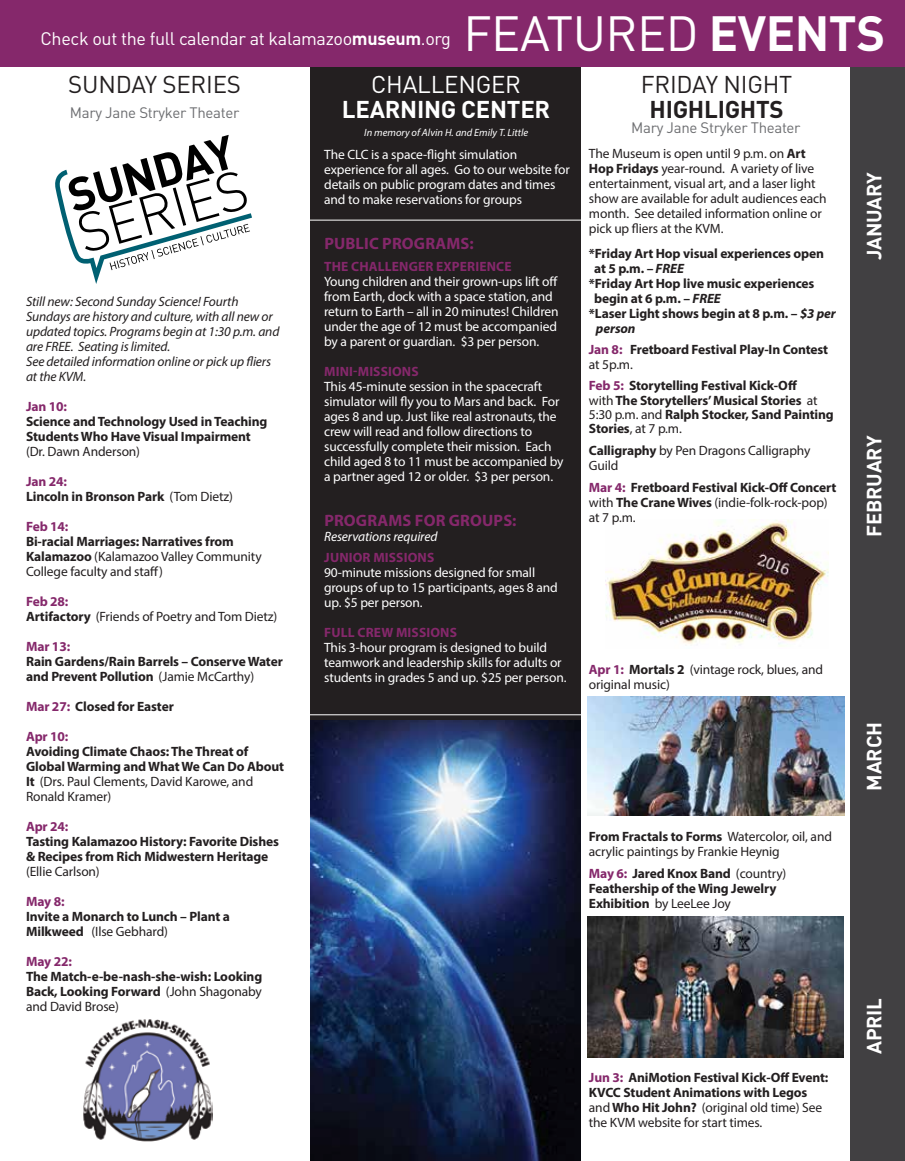
<style>
.page{position:relative;width:905px;height:1161px;background:#fff}
.page>*{position:absolute;margin:0;border:0;box-sizing:border-box;transform-origin:0 0}
.t1{font:48.75px "DIN Pro";letter-spacing:-.01em;color:#fff}
.t2{font:24px "DIN Pro";letter-spacing:-.01em;color:#231f20}
.t3{font:700 24px "DIN Pro";letter-spacing:-.01em;color:#fff}
.t4{font:24px "DIN Pro";letter-spacing:-.01em;color:#fff}
.t5{font:700 24px "DIN Pro";letter-spacing:-.01em;color:#231f20}
.t6{font:700 20.4px "DIN Pro";letter-spacing:-.01em;color:#fff}
.t7{font:18px "DIN Pro";letter-spacing:-.02em;color:#fff}
.t8{font:700 16.5px "Myriad Pro";letter-spacing:.01em;color:#85286b}
.t9{font:15px "DIN Pro";letter-spacing:-.02em;color:#6d6e71}
.t10{font:700 13.5px/15px "Myriad Pro";letter-spacing:-.01em;color:#231f20}
.t11{font:13.5px/15px "Myriad Pro";letter-spacing:-.01em;color:#fff}
.t12{font:13.5px/15px "Myriad Pro";letter-spacing:-.01em;color:#231f20}
.t13{font:italic 13.5px/15px "Myriad Pro";letter-spacing:-.01em;color:#231f20}
.t14{font:700 13.5px "Myriad Pro";letter-spacing:.01em;color:#85286b}
.t15{font:italic 13.5px "Myriad Pro";letter-spacing:-.01em;color:#fff}
.t16{font:italic 700 13.5px "Myriad Pro";letter-spacing:-.01em;color:#231f20}
.t17{font:italic 10.5px "Myriad Pro";color:#fff}
.s1{font-weight:700}
.s2{color:#85286b}
.s3{font-weight:400}
.s4{font-weight:700;color:#85286b}
.s5{font-style:italic}
</style>
<div class="page">
<img style="left:605px;top:519px;width:223px;height:128px">
<img style="left:83px;top:1019px;width:130px;height:122px">
<div style="left:310px;top:60px;width:270px;height:728px;background:#231f20"></div>
<div style="left:850px;top:0;width:54px;height:1161px;background:#414042"></div>
<div style="left:0;top:0;width:904px;height:67px;background:#85286b"></div>
<hr style="left:309px;top:714px;width:273px;height:1px;background:#fff">
<hr style="left:309px;top:220px;width:273px;height:1px;background:#fff">
<svg style="left:55px;top:135px;width:197px;height:149px"></svg>
<img style="left:588px;top:916px;width:255px;height:142px">
<img style="left:587px;top:696px;width:257px;height:120px">
<img style="left:310px;top:720px;width:270px;height:441px">
<h3 class="t7" style="left:40px;top:27px;width:412px">Check out the full calendar at kalamazoo<span class="s1">museum</span>.org</h3>
<h1 class="t1" style="left:463px;top:0;width:423px">FEATURED <span class="s1">EVENTS</span></h1>
<h2 class="t2" style="left:68px;top:68px;width:174px">SUNDAY SERIES</h2>
<p class="t9" style="left:70px;top:103px;width:171px">Mary Jane Stryker Theater</p>
<p class="t13" style="left:26px;top:294px;width:255px">Still new: Second Sunday Science! Fourth Sundays are history and culture, with all new or updated topics. Programs begin at 1:30 p.m. and are FREE. Seating is limited.<br>See detailed information online or pick up fliers at the KVM.</p>
<p class="t14" style="left:26px;top:398px;width:42px">Jan 10:</p>
<p class="t10" style="left:26px;top:414px;width:243px">Science and Technology Used in Teaching<br>Students Who Have Visual Impairment</p>
<p class="t12" style="left:26px;top:444px;width:116px">(Dr. Dawn Anderson)</p>
<p class="t10" style="left:26px;top:474px;width:208px"><span class="s2">Jan 24:<br></span>Lincoln in Bronson Park <span class="s3">(Tom Dietz)</span></p>
<p class="t14" style="left:26px;top:518px;width:44px">Feb 14:</p>
<p class="t12" style="left:26px;top:534px;width:237px"><span class="s1">Bi-racial Marriages: Narratives from<br>Kalamazoo</span> (Kalamazoo Valley Community<br>College faculty and staff)</p>
<p class="t12" style="left:26px;top:594px;width:253px"><span class="s4">Feb 28:<br></span><span class="s1">Artifactory</span> (Friends of Poetry and Tom Dietz)</p>
<p class="t14" style="left:26px;top:638px;width:46px">Mar 13:</p>
<p class="t10" style="left:26px;top:654px;width:258px">Rain Gardens/Rain Barrels – Conserve Water and Prevent Pollution <span class="s3">(Jamie McCarthy)</span></p>
<p class="t10" style="left:26px;top:699px;width:149px"><span class="s2">Mar 27:</span> Closed for Easter</p>
<p class="t14" style="left:26px;top:728px;width:44px">Apr 10:</p>
<p class="t10" style="left:26px;top:744px;width:259px">Avoiding Climate Chaos: The Threat of Global Warming and What We Can Do About It <span class="s3">(Drs. Paul Clements, David Karowe, and Ronald Kramer)</span></p>
<p class="t14" style="left:26px;top:818px;width:44px">Apr 24:</p>
<p class="t10" style="left:26px;top:834px;width:254px">Tasting Kalamazoo History: Favorite Dishes &amp; Recipes from Rich Midwestern Heritage</p>
<p class="t12" style="left:26px;top:864px;width:75px">(Ellie Carlson)</p>
<p class="t14" style="left:26px;top:893px;width:40px">May 8:</p>
<p class="t10" style="left:26px;top:909px;width:205px">Invite a Monarch to Lunch – Plant a<br>Milkweed <span class="s3">(Ilse Gebhard)</span></p>
<p class="t14" style="left:26px;top:953px;width:47px">May 22:</p>
<p class="t10" style="left:26px;top:969px;width:238px;text-align:justify">The Match-e-be-nash-she-wish: Looking Back, Looking Forward <span class="s3">(John Shagonaby and David Brose)</span></p>
<h2 class="t4" style="left:371px;top:68px;width:151px">CHALLENGER</h2>
<h2 class="t3" style="left:342px;top:93px;width:210px">LEARNING CENTER</h2>
<p class="t17" style="left:364px;top:126px;width:165px">In memory of Alvin H. and Emily T. Little</p>
<p class="t11" style="left:324px;top:147px;width:247px">The CLC is a space-flight simulation experience for all ages. Go to our website for details on public program dates and times and to make reservations for groups</p>
<p class="t8" style="left:324px;top:233px;width:151px">PUBLIC PROGRAMS:</p>
<p class="t14" style="left:324px;top:257px;width:189px">THE CHALLENGER EXPERIENCE</p>
<p class="t11" style="left:324px;top:273px;width:236px">Young children and their grown-ups lift off from Earth, dock with a space station, and return to Earth – all in 20 minutes! Children under the age of 12 must be accompanied by a parent or guardian. $3 per person.</p>
<p class="t14" style="left:324px;top:362px;width:96px">MINI-MISSIONS</p>
<p class="t11" style="left:324px;top:378px;width:241px">This 45-minute session in the spacecraft simulator will fly you to Mars and back. For ages 8 and up. Just like real astronauts, the crew will read and follow directions to successfully complete their mission. Each child aged 8 to 11 must be accompanied by a partner aged 12 or older. $3 per person.</p>
<p class="t8" style="left:324px;top:509px;width:194px">PROGRAMS FOR GROUPS:</p>
<p class="t15" style="left:324px;top:528px;width:115px">Reservations required</p>
<p class="t14" style="left:324px;top:549px;width:111px">JUNIOR MISSIONS</p>
<p class="t11" style="left:324px;top:565px;width:235px">90-minute missions designed for small groups of up to 15 participants, ages 8 and up. $5 per person.</p>
<p class="t14" style="left:324px;top:624px;width:134px">FULL CREW MISSIONS</p>
<p class="t11" style="left:324px;top:640px;width:244px">This 3-hour program is designed to build teamwork and leadership skills for adults or students in grades 5 and up. $25 per person.</p>
<h2 class="t2" style="left:641px;top:68px;width:153px">FRIDAY NIGHT</h2>
<h2 class="t5" style="left:649px;top:93px;width:136px">HIGHLIGHTS</h2>
<p class="t9" style="left:631px;top:117px;width:171px">Mary Jane Stryker Theater</p>
<p class="t12" style="left:589px;top:146px;width:239px">The Museum is open until 9 p.m. on <span class="s1">Art Hop Fridays</span> year-round. A variety of live entertainment, visual art, and a laser light show are available for adult audiences each month. See detailed information online or pick up fliers at the KVM.</p>
<p class="t10" style="left:589px;top:245px;width:237px">*Friday Art Hop visual experiences open</p>
<p class="t10" style="left:594px;top:260px;width:91px">at 5 p.m. – <span class="s5">FREE</span></p>
<p class="t10" style="left:589px;top:275px;width:227px">*Friday Art Hop live music experiences</p>
<p class="t10" style="left:594px;top:290px;width:128px">begin at 6 p.m. – <span class="s5">FREE</span></p>
<p class="t10" style="left:589px;top:305px;width:248px">*Laser Light shows begin at 8 p.m. – <span class="s5">$3 per</span></p>
<p class="t16" style="left:596px;top:319px;width:41px">person</p>
<p class="t10" style="left:589px;top:342px;width:241px"><span class="s2">Jan 8:</span> Fretboard Festival Play-In Contest <span class="s3">at 5p.m.</span></p>
<p class="t10" style="left:589px;top:378px;width:246px;line-height:14.2px"><span class="s2">Feb 5:</span> Storytelling Festival Kick-Off<br><span class="s3">with</span> The Storytellers’ Musical Stories <span class="s3">at 5:30 p.m. and</span> Ralph Stocker, Sand Painting Stories<span class="s3">, at 7 p.m.</span></p>
<p class="t12" style="left:589px;top:443px;width:223px"><span class="s1">Calligraphy</span> by Pen Dragons Calligraphy<br>Guild</p>
<p class="t10" style="left:589px;top:479px;width:249px"><span class="s2">Mar 4:</span> Fretboard Festival Kick-Off Concert <span class="s3">with</span> The Crane Wives <span class="s3">(indie-folk-rock-pop) at 7 p.m.</span></p>
<p class="t12" style="left:589px;top:662px;width:236px"><span class="s4">Apr 1:</span> <span class="s1">Mortals 2</span> (vintage rock, blues, and original music)</p>
<p class="t12" style="left:589px;top:829px;width:244px"><span class="s1">From Fractals to Forms</span> Watercolor, oil, and acrylic paintings by Frankie Heynig</p>
<p class="t10" style="left:589px;top:866px;width:199px"><span class="s2">May 6:</span> Jared Knox Band <span class="s3">(country)<br></span>Feathership of the Wing Jewelry<br>Exhibition <span class="s3">by LeeLee Joy</span></p>
<h3 class="t6" style="left:860px;top:260px;width:89px;rotate:-90deg">JANUARY</h3>
<h3 class="t6" style="left:860px;top:537px;width:103px;rotate:-90deg">FEBRUARY</h3>
<h3 class="t6" style="left:860px;top:791px;width:70px;rotate:-90deg">MARCH</h3>
<p class="t10" style="left:589px;top:1070px;width:241px"><span class="s2">Jun 3:</span> AniMotion Festival Kick-Off Event:<br>KVCC Student Animations with Legos <span class="s3">and</span> Who Hit John? <span class="s3">(original old time) See the KVM website for start times.</span></p>
<h3 class="t6" style="left:860px;top:1054px;width:58px;rotate:-90deg">APRIL</h3>
</div>
